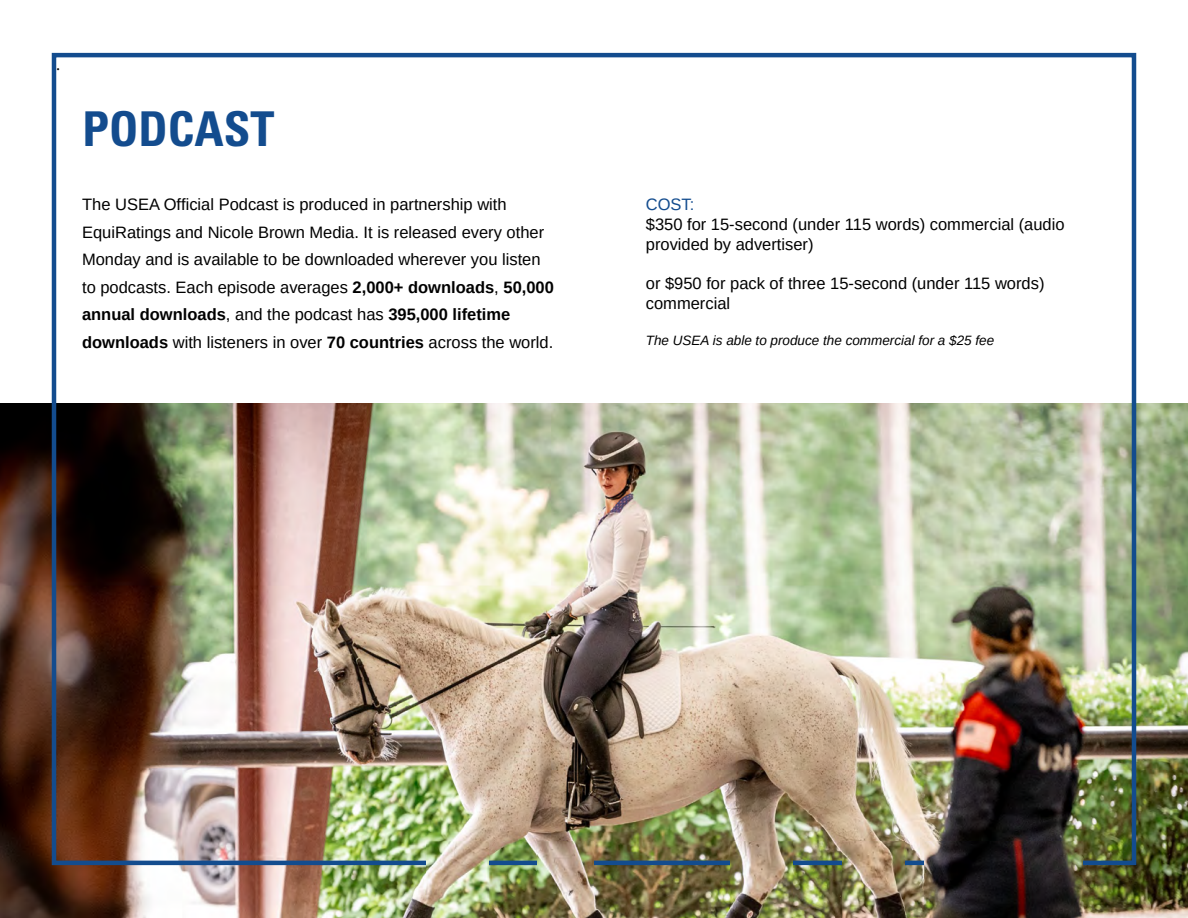
<style>
.page{position:relative;width:1188px;height:918px;background:#fff}
.page>*{position:absolute;margin:0;border:0;box-sizing:border-box;transform-origin:0 0}
.t1{font:700 condensed 48px "Univers LT Std";color:#134c8e}
.t2{font:18px "Minion Pro";color:#000}
.t3{font:16.5px/27.5px "Arimo";color:#000}
.t4{font:16.5px "Arimo";color:#134c8e}
.t5{font:italic 13.5px "Arimo";color:#000}
.s1{font-weight:700}
</style>
<div class="page">
<img style="left:0;top:403px;width:1188px;height:515px">
<img style="left:924px;top:841px;width:158px;height:77px">
<img style="left:842px;top:841px;width:62px;height:77px">
<img style="left:730px;top:841px;width:62px;height:77px">
<img style="left:538px;top:841px;width:56px;height:77px">
<img style="left:426px;top:841px;width:62px;height:77px">
<p class="t2" style="left:56px;top:53px;width:6px">.</p>
<h1 class="t1" style="left:82px;top:99px;width:194px">PODCAST</h1>
<p class="t3" style="left:82px;top:191px;width:473px">The USEA Official Podcast is produced in partnership with EquiRatings and Nicole Brown Media. It is released every other Monday and is available to be downloaded wherever you listen to podcasts. Each episode averages <span class="s1">2,000+ downloads</span>, <span class="s1">50,000 annual downloads</span>, and the podcast has <span class="s1">395,000 lifetime downloads</span> with listeners in over <span class="s1">70 countries</span> across the world.</p>
<p class="t4" style="left:646px;top:194px;width:50px">COST:</p>
<p class="t3" style="left:646px;top:214px;width:420px;line-height:19.8px">$350 for 15-second (under 115 words) commercial (audio provided by advertiser)</p>
<p class="t3" style="left:646px;top:274px;width:400px;line-height:19.8px">or $950 for pack of three 15-second (under 115 words) commercial</p>
<p class="t5" style="left:646px;top:331px;width:350px">The USEA is able to produce the commercial for a $25 fee</p>
</div>
